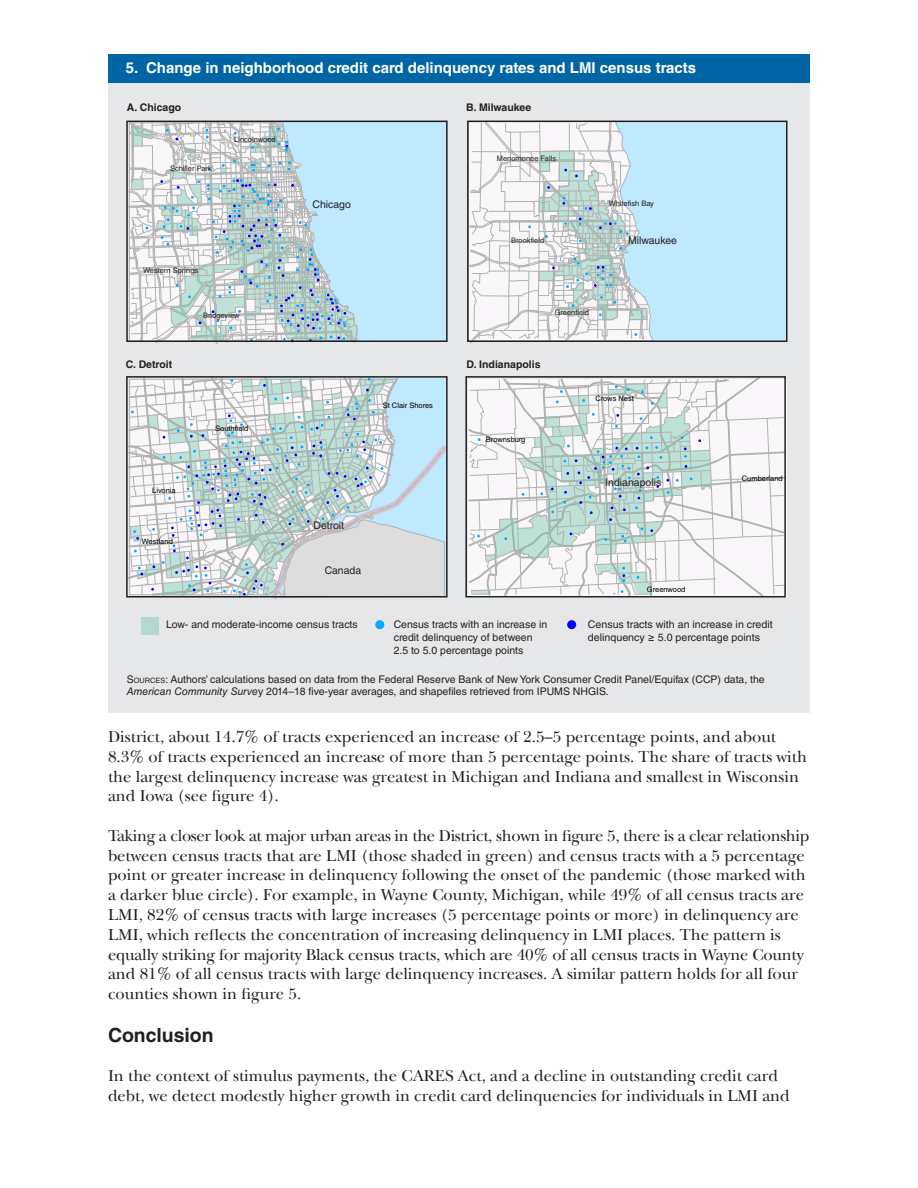
<style>
.page{position:relative;width:918px;height:1188px;background:#fff}
.page>*{position:absolute;margin:0;border:0;box-sizing:border-box;transform-origin:0 0}
.Subhead{font:700 19.5px "Helvetica LT Std";color:#231f20}
.CFL_body_text{font:16.5px/19.8px "New Baskerville Std";color:#231f20}
.figure_title{font:700 15px "Helvetica LT Std";color:#fff}
.notes_and_sources{font:10.5px/12.6px "Helvetica LT Std";color:#231f20}
.t1{font:700 10.5px "Helvetica LT Std";color:#231f20}
.t2{font:7.5px "Helvetica LT Std";color:#231f20}
.t3{font:7.5px "Helvetica LT Std";color:#000}
.s1{font-style:inherit}
.s2{font-size:7.35px}
.s3{font-style:italic}
</style>
<div class="page">
<div style="left:108px;top:58px;width:702px;height:655px;background:#e6e7e9"></div>
<div style="left:108px;top:54px;width:702px;height:29px;background:#0065a4"></div>
<svg style="left:469px;top:379px;width:314px;height:251px"></svg>
<div style="left:605px;top:121px;width:182px;height:221px;background:#bee9ff"></div>
<svg style="left:468px;top:120px;width:186px;height:223px"></svg>
<svg style="left:129px;top:120px;width:319px;height:479px"></svg>
<div style="left:141px;top:617px;width:18px;height:18px;background:#b3d8cd"></div>
<div style="left:567px;top:620px;width:9px;height:9px;background:#00f;border-radius:50%"></div>
<div style="left:375px;top:620px;width:9px;height:9px;background:#0af;border-radius:50%"></div>
<div style="left:126px;top:121px;width:322px;height:221px;border:2px solid #231f20"></div>
<div style="left:467px;top:121px;width:321px;height:221px;border:2px solid #231f20"></div>
<div style="left:126px;top:376px;width:322px;height:222px;border:2px solid #231f20"></div>
<div style="left:465px;top:376px;width:321px;height:222px;border:2px solid #231f20"></div>
<h1 class="figure_title" style="left:126px;top:59px;width:572px">5. Change in neighborhood credit card delinquency rates and LMI census tracts</h1>
<p class="t1" style="left:127px;top:101px;width:56px">A. Chicago</p>
<p class="t1" style="left:466px;top:101px;width:66px">B. Milwaukee</p>
<p class="t2" style="left:170px;top:164px;width:43px">Schiller Park</p>
<p class="t2" style="left:234px;top:135px;width:43px">Lincolnwood</p>
<p class="t2" style="left:143px;top:266px;width:57px">Western Springs</p>
<p class="t2" style="left:203px;top:311px;width:38px">Bridgeview</p>
<p class="notes_and_sources" style="left:312px;top:198px;width:40px">Chicago</p>
<p class="t2" style="left:497px;top:154px;width:61px">Menomonee Falls</p>
<p class="t2" style="left:511px;top:236px;width:35px">Brookfield</p>
<p class="t2" style="left:555px;top:308px;width:36px">Greenfield</p>
<p class="t1" style="left:126px;top:358px;width:48px">C. Detroit</p>
<p class="t1" style="left:467px;top:358px;width:75px">D. Indianapolis</p>
<p class="t2" style="left:609px;top:199px;width:47px">Whitefish Bay</p>
<p class="notes_and_sources" style="left:628px;top:234px;width:51px">Milwaukee</p>
<p class="t3" style="left:152px;top:486px;width:25px">Livonia</p>
<p class="t3" style="left:142px;top:537px;width:33px">Westland</p>
<p class="t3" style="left:215px;top:424px;width:35px">Southfield</p>
<p class="t3" style="left:383px;top:401px;width:52px">St Clair Shores</p>
<p class="notes_and_sources" style="left:313px;top:519px;width:32px">Detroit</p>
<p class="notes_and_sources" style="left:325px;top:564px;width:38px">Canada</p>
<p class="t3" style="left:486px;top:435px;width:41px">Brownsburg</p>
<p class="t3" style="left:595px;top:394px;width:40px">Crows Nest</p>
<p class="notes_and_sources" style="left:605px;top:476px;width:58px">Indianapolis</p>
<p class="t3" style="left:647px;top:585px;width:40px">Greenwood</p>
<p class="t3" style="left:742px;top:474px;width:42px">Cumberland</p>
<p class="notes_and_sources" style="left:166px;top:618px;width:193px">Low- and moderate-income census tracts</p>
<p class="notes_and_sources" style="left:394px;top:618px;width:155px">Census tracts with an increase in credit delinquency of between<br>2.5 to 5.0 percentage points</p>
<p class="notes_and_sources" style="left:588px;top:618px;width:186px">Census tracts with an increase in credit delinquency ≥ 5.0 percentage points</p>
<p class="notes_and_sources" style="left:127px;top:674px;width:639px;line-height:12px"><span class="s1">S</span><span class="s2">OURCES</span><span class="s1">:</span> Authors’ calculations based on data from the Federal Reserve Bank of New York Consumer Credit Panel/Equifax (CCP) data, the<br><span class="s3">American Community Surve</span>y 2014–18 five-year averages, and shapefiles retrieved from IPUMS NHGIS.</p>
<p class="CFL_body_text" style="left:108px;top:727px;width:700px">District, about 14.7% of tracts experienced an increase of 2.5–5 percentage points, and about 8.3% of tracts experienced an increase of more than 5 percentage points. The share of tracts with the largest delinquency increase was greatest in Michigan and Indiana and smallest in Wisconsin and Iowa (see figure 4).</p>
<p class="CFL_body_text" style="left:108px;top:826px;width:703px">Taking a closer look at major urban areas in the District, shown in figure 5, there is a clear relationship between census tracts that are LMI (those shaded in green) and census tracts with a 5 percentage point or greater increase in delinquency following the onset of the pandemic (those marked with a darker blue circle). For example, in Wayne County, Michigan, while 49% of all census tracts are LMI, 82% of census tracts with large increases (5 percentage points or more) in delinquency are LMI, which reflects the concentration of increasing delinquency in LMI places. The pattern is equally striking for majority Black census tracts, which are 40% of all census tracts in Wayne County and 81% of all census tracts with large delinquency increases. A similar pattern holds for all four counties shown in figure 5.</p>
<h1 class="Subhead" style="left:108px;top:1023px;width:107px">Conclusion</h1>
<p class="CFL_body_text" style="left:108px;top:1066px;width:683px">In the context of stimulus payments, the CARES Act, and a decline in outstanding credit card debt, we detect modestly higher growth in credit card delinquencies for individuals in LMI and</p>
</div>
